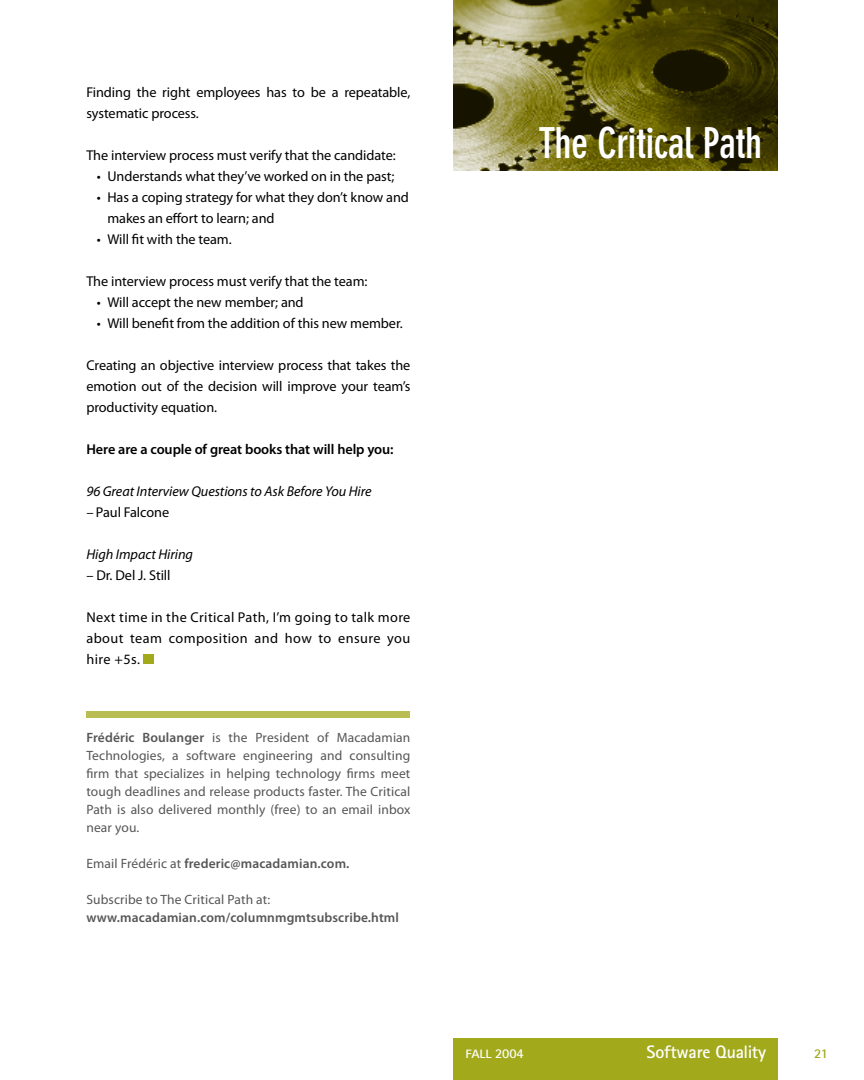
<style>
.page{position:relative;width:864px;height:1080px;background:#fff}
.page>*{position:absolute;margin:0;border:0;box-sizing:border-box;transform-origin:0 0}
.t1{font:700 condensed 42px "DIN Neuzeit Grotesk";letter-spacing:-.01em;color:#fff}
.t2{font:700 18px "Rotis Sans Serif";letter-spacing:-.01em;color:#fff}
.t3{font:14.25px/21px "Myriad Pro";letter-spacing:-.005em;color:#000}
.t4{font:italic 14.25px "Myriad Pro";letter-spacing:-.005em;color:#000}
.t5{font:600 14.25px "Myriad Pro";letter-spacing:-.005em;color:#000}
.t6{font:13.5px/18px "Myriad Pro";letter-spacing:.01em;color:#565656;text-align:justify}
.t7{font:600 13.5px "Myriad Pro";letter-spacing:.01em;color:#565656}
.t8{font:700 13.5px "Rotis Sans Serif";color:#a2a91b}
.t9{font:700 12.15px "Rotis Sans Serif";color:#fff;scale:1.11 1}
.s1{font-style:italic}
.s2{font-weight:600}
.s3{font-weight:400}
.s4{font-size:13.5px}
</style>
<div class="page">
<div style="left:454px;top:1038px;width:324px;height:42px;background:#a2a91b"></div>
<div style="left:143px;top:654px;width:10px;height:10px;background:#a2a91b"></div>
<img style="left:454px;top:0;width:324px;height:171px">
<div style="left:86px;top:711px;width:324px;height:7px;background:#b9be54"></div>
<p class="t3" style="left:86px;top:82px;width:326px">Finding the right employees has to be a repeatable, systematic process.</p>
<p class="t3" style="left:86px;top:145px;width:311px">The interview process must verify that the candidate:</p>
<p class="t3" style="left:97px;top:166px;width:299px">• Understands what they’ve worked on in the past;</p>
<p class="t3" style="left:107px;top:187px;width:303px;text-indent:-10px">• Has a coping strategy for what they don’t know and makes an effort to learn; and</p>
<p class="t3" style="left:97px;top:229px;width:136px">• Will fit with the team.</p>
<p class="t3" style="left:86px;top:271px;width:283px">The interview process must verify that the team:</p>
<p class="t3" style="left:97px;top:292px;width:208px">• Will accept the new member; and</p>
<p class="t3" style="left:97px;top:313px;width:307px">• Will benefit from the addition of this new member.</p>
<p class="t3" style="left:86px;top:355px;width:326px;text-align:justify">Creating an objective interview process that takes the emotion out of the decision will improve your team’s productivity equation.</p>
<p class="t5" style="left:86px;top:441px;width:309px">Here are a couple of great books that will help you:</p>
<p class="t4" style="left:86px;top:484px;width:287px">96 Great Interview Questions to Ask Before You Hire</p>
<p class="t3" style="left:86px;top:502px;width:84px"><span class="s1">–</span> Paul Falcone</p>
<p class="t4" style="left:86px;top:547px;width:108px">High Impact Hiring</p>
<p class="t3" style="left:86px;top:565px;width:86px">– Dr. Del J. Still</p>
<p class="t3" style="left:86px;top:607px;width:326px;text-align:justify">Next time in the Critical Path, I’m going to talk more about team composition and how to ensure you hire +5s.</p>
<p class="t6" style="left:86px;top:729px;width:326px"><span class="s2">Frédéric Boulanger</span> is the President of Macadamian Technologies, a software engineering and consulting firm that specializes in helping technology firms meet tough deadlines and release products faster. The Critical Path is also delivered monthly (free) to an email inbox near you.</p>
<p class="t7" style="left:86px;top:856px;width:265px"><span class="s3">Email Frédéric at</span> frederic@macadamian.com.</p>
<p class="t6" style="left:86px;top:891px;width:185px">Subscribe to The Critical Path at:</p>
<p class="t7" style="left:86px;top:910px;width:314px">www.macadamian.com/columnmgmtsubscribe.html</p>
<h1 class="t1" style="left:538px;top:119px;width:225px">The Critical Path</h1>
<p class="t9" style="left:465px;top:1046px;width:54px">FALL <span class="s4">2004</span></p>
<p class="t2" style="left:647px;top:1041px;width:121px">Software Quality</p>
<p class="t8" style="left:814px;top:1045px;width:15px">21</p>
</div>
